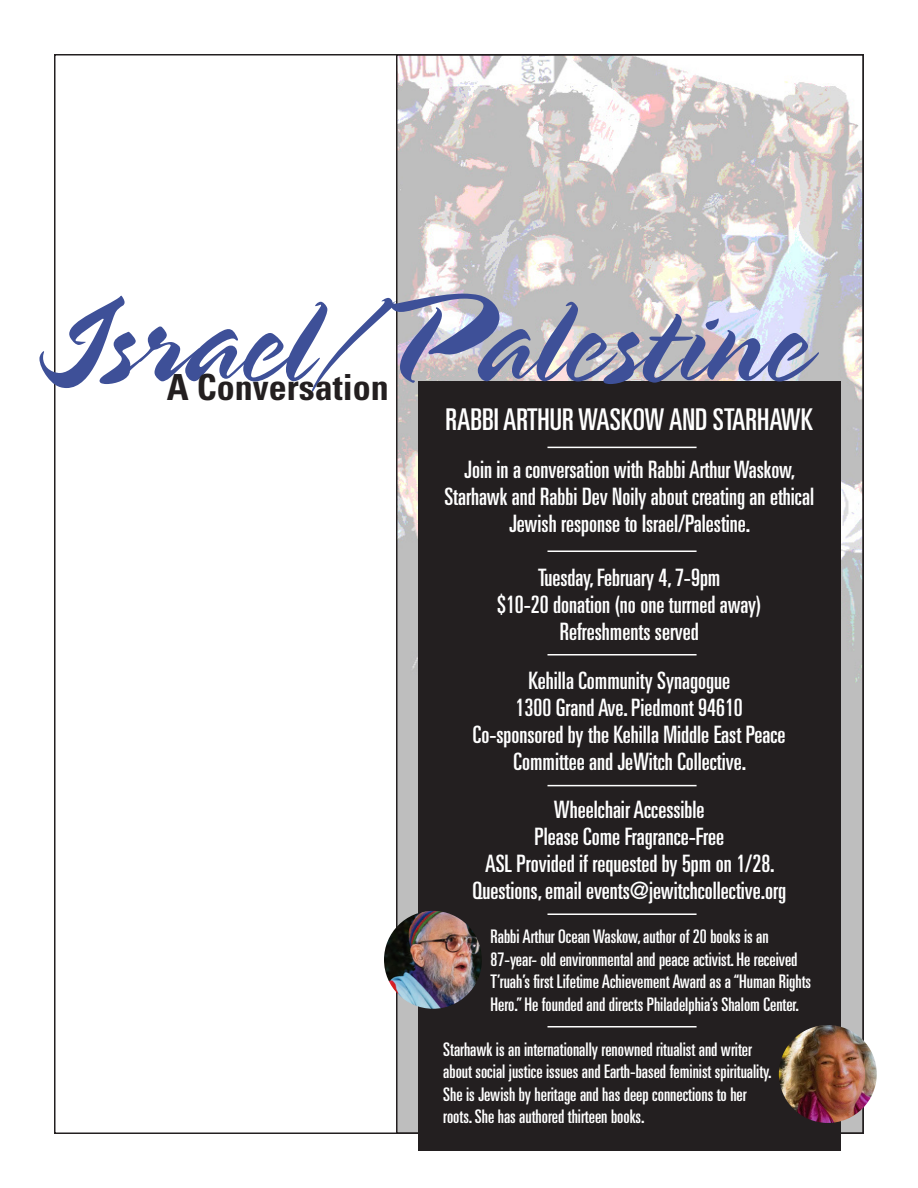
<style>
.page{position:relative;width:918px;height:1188px;background:#fff}
.page>*{position:absolute;margin:0;border:0;box-sizing:border-box;transform-origin:0 0}
.t1{font:129px "Spring LP Std";color:#3e5098}
.t2{font:700 condensed 36px "Univers LT Std";color:#231f20}
.t3{font:ultra-condensed 30px "Univers LT Std";color:#fff}
.t4{font:ultra-condensed 24px/27px "Univers LT Std";color:#fff;text-align:center}
.t5{font:ultra-condensed 18.75px/22.5px "Univers LT Std";color:#fff}
</style>
<div class="page">
<img style="left:399px;top:57px;width:462px;height:1074px">
<div style="left:418px;top:381px;width:423px;height:769px;background:#231f20"></div>
<img style="left:384px;top:911px;width:98px;height:98px;border-radius:50%">
<hr style="left:548px;top:447px;width:149px;height:1px;background:#fff">
<hr style="left:548px;top:550px;width:149px;height:2px;background:#fff">
<hr style="left:548px;top:654px;width:149px;height:2px;background:#fff">
<hr style="left:548px;top:785px;width:149px;height:1px;background:#fff">
<hr style="left:548px;top:914px;width:149px;height:1px;background:#fff">
<hr style="left:548px;top:1026px;width:149px;height:2px;background:#fff">
<img style="left:779px;top:1025px;width:98px;height:98px;border-radius:50%">
<p class="t1" style="left:37px;top:265px;width:772px">Israel/Palestine</p>
<p class="t2" style="left:167px;top:365px;width:223px">A Conversation</p>
<p class="t3" style="left:445px;top:402px;width:369px">RABBI ARTHUR WASKOW AND STARHAWK</p>
<p class="t4" style="left:444px;top:456px;width:371px">Join in a conversation with Rabbi ArthurWaskow,<br>Starhawk and Rabbi Dev Noily about creating an ethical<br>Jewish response to Israel/Palestine.</p>
<p class="t4" style="left:497px;top:564px;width:266px">Tuesday, February 4, 7-9pm<br>$10-20 donation (no one turrned away)<br>Refreshments served</p>
<p class="t4" style="left:473px;top:667px;width:314px">Kehilla Community Synagogue<br>1300 Grand Ave. Piedmont 94610<br>Co-sponsored by the Kehilla Middle East Peace Committee and JeWitch Collective.</p>
<p class="t4" style="left:472px;top:796px;width:315px">Wheelchair Accessible<br>Please Come Fragrance-Free<br>ASL Provided if requested by 5pm on 1/28.<br>Questions, email events@jewitchcollective.org</p>
<p class="t5" style="left:490px;top:925px;width:322px">Rabbi Arthur Ocean Waskow, author of 20 books is an 87-year- old environmental and peace activist. He received T’ruah’s first Lifetime Achievement Award as a “Human Rights Hero.” He founded and directs Philadelphia’s Shalom Center.</p>
<p class="t5" style="left:443px;top:1038px;width:330px">Starhawk is an internationally renowned ritualist and writer about social justice issues and Earth-based feminist spirituality.<br>She is Jewish by heritage and has deep connections to her roots. She has authored thirteen books.</p>
</div>
